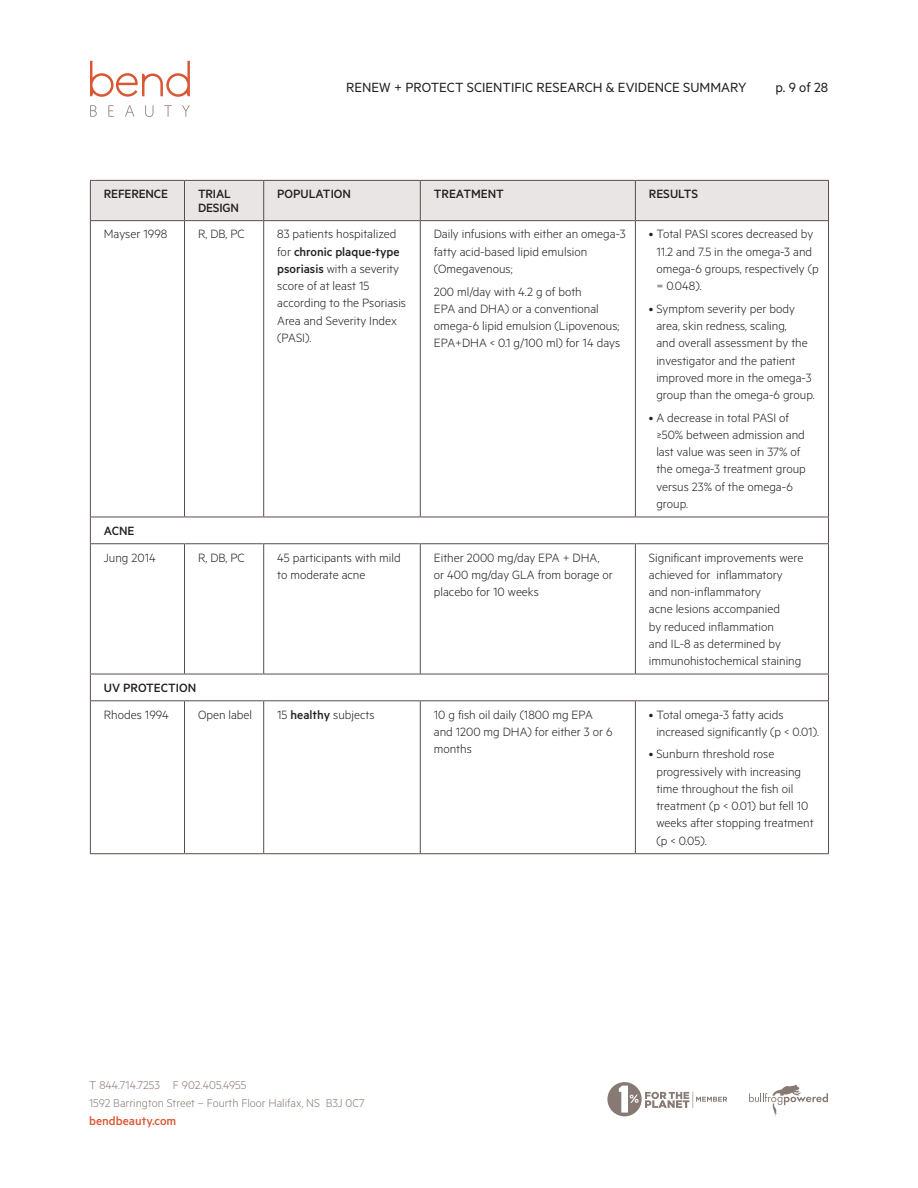
<style>
.page{position:relative;width:918px;height:1188px;background:#fff}
.page>*{position:absolute;margin:0;border:0;box-sizing:border-box;transform-origin:0 0}
.t1{font:15px "Metric";color:#231f20}
.Body{font:300 13.5px/17.2px "Metric";color:#231f20}
.Body-2{font:500 13.5px/13.5px "Metric";color:#231f20}
.t2{font:500 13.5px "Metric";color:#d95833}
.t3{font:300 12.75px/18px "Metric";color:#877a75}
.s1{font-weight:500}
</style>
<div class="page">
<svg style="left:607px;top:1082px;width:120px;height:34px"></svg>
<svg style="left:749px;top:1085px;width:79px;height:31px"></svg>
<svg style="left:90px;top:105px;width:7px;height:12px"></svg>
<svg style="left:108px;top:105px;width:6px;height:12px"></svg>
<svg style="left:125px;top:105px;width:9px;height:12px"></svg>
<svg style="left:145px;top:105px;width:8px;height:12px"></svg>
<svg style="left:164px;top:105px;width:8px;height:12px"></svg>
<svg style="left:182px;top:105px;width:8px;height:12px"></svg>
<svg style="left:90px;top:61px;width:100px;height:36px"></svg>
<div style="left:91px;top:181px;width:737px;height:39px;background:#e8e5e4"></div>
<hr style="left:184px;top:181px;width:1px;height:39px;background:#5b4c4b">
<hr style="left:263px;top:181px;width:1px;height:39px;background:#5b4c4b">
<hr style="left:420px;top:181px;width:1px;height:39px;background:#5b4c4b">
<hr style="left:635px;top:181px;width:1px;height:39px;background:#5b4c4b">
<hr style="left:90px;top:220px;width:94px;height:1px;background:#5b4c4b">
<hr style="left:90px;top:221px;width:1px;height:296px;background:#5b4c4b">
<hr style="left:184px;top:220px;width:80px;height:1px;background:#5b4c4b">
<hr style="left:184px;top:221px;width:1px;height:296px;background:#5b4c4b">
<hr style="left:264px;top:220px;width:156px;height:1px;background:#5b4c4b">
<hr style="left:263px;top:221px;width:1px;height:296px;background:#5b4c4b">
<hr style="left:420px;top:220px;width:215px;height:1px;background:#5b4c4b">
<hr style="left:420px;top:221px;width:1px;height:296px;background:#5b4c4b">
<hr style="left:635px;top:220px;width:194px;height:1px;background:#5b4c4b">
<hr style="left:635px;top:221px;width:1px;height:296px;background:#5b4c4b">
<hr style="left:828px;top:221px;width:1px;height:296px;background:#5b4c4b">
<hr style="left:90px;top:517px;width:94px;height:1px;background:#5b4c4b">
<svg style="left:90px;top:517px;width:1px;height:26px"></svg>
<hr style="left:184px;top:517px;width:80px;height:1px;background:#5b4c4b">
<hr style="left:264px;top:517px;width:156px;height:1px;background:#5b4c4b">
<hr style="left:420px;top:517px;width:215px;height:1px;background:#5b4c4b">
<hr style="left:635px;top:517px;width:194px;height:1px;background:#5b4c4b">
<svg style="left:828px;top:517px;width:1px;height:26px"></svg>
<hr style="left:90px;top:543px;width:94px;height:1px;background:#5b4c4b">
<hr style="left:90px;top:544px;width:1px;height:130px;background:#5b4c4b">
<hr style="left:184px;top:543px;width:80px;height:1px;background:#5b4c4b">
<hr style="left:184px;top:544px;width:1px;height:130px;background:#5b4c4b">
<hr style="left:264px;top:543px;width:156px;height:1px;background:#5b4c4b">
<hr style="left:263px;top:544px;width:1px;height:130px;background:#5b4c4b">
<hr style="left:420px;top:543px;width:215px;height:1px;background:#5b4c4b">
<hr style="left:420px;top:544px;width:1px;height:130px;background:#5b4c4b">
<hr style="left:635px;top:543px;width:194px;height:1px;background:#5b4c4b">
<hr style="left:635px;top:544px;width:1px;height:130px;background:#5b4c4b">
<hr style="left:828px;top:544px;width:1px;height:130px;background:#5b4c4b">
<hr style="left:90px;top:674px;width:94px;height:1px;background:#5b4c4b">
<svg style="left:90px;top:674px;width:1px;height:26px"></svg>
<hr style="left:184px;top:674px;width:80px;height:1px;background:#5b4c4b">
<hr style="left:264px;top:674px;width:156px;height:1px;background:#5b4c4b">
<hr style="left:420px;top:674px;width:215px;height:1px;background:#5b4c4b">
<hr style="left:635px;top:674px;width:194px;height:1px;background:#5b4c4b">
<svg style="left:828px;top:674px;width:1px;height:26px"></svg>
<hr style="left:90px;top:700px;width:94px;height:1px;background:#5b4c4b">
<hr style="left:90px;top:701px;width:1px;height:152px;background:#5b4c4b">
<hr style="left:184px;top:700px;width:80px;height:1px;background:#5b4c4b">
<hr style="left:184px;top:701px;width:1px;height:152px;background:#5b4c4b">
<hr style="left:264px;top:700px;width:156px;height:1px;background:#5b4c4b">
<hr style="left:263px;top:701px;width:1px;height:152px;background:#5b4c4b">
<hr style="left:420px;top:700px;width:215px;height:1px;background:#5b4c4b">
<hr style="left:420px;top:701px;width:1px;height:152px;background:#5b4c4b">
<hr style="left:635px;top:700px;width:194px;height:1px;background:#5b4c4b">
<hr style="left:635px;top:701px;width:1px;height:152px;background:#5b4c4b">
<hr style="left:828px;top:701px;width:1px;height:152px;background:#5b4c4b">
<hr style="left:90px;top:853px;width:94px;height:1px;background:#5b4c4b">
<hr style="left:184px;top:853px;width:80px;height:1px;background:#5b4c4b">
<hr style="left:264px;top:853px;width:156px;height:1px;background:#5b4c4b">
<hr style="left:420px;top:853px;width:215px;height:1px;background:#5b4c4b">
<hr style="left:635px;top:853px;width:194px;height:1px;background:#5b4c4b">
<hr style="left:90px;top:180px;width:94px;height:1px;background:#5b4c4b">
<hr style="left:90px;top:181px;width:1px;height:39px;background:#5b4c4b">
<hr style="left:184px;top:180px;width:80px;height:1px;background:#5b4c4b">
<hr style="left:264px;top:180px;width:156px;height:1px;background:#5b4c4b">
<hr style="left:420px;top:180px;width:215px;height:1px;background:#5b4c4b">
<hr style="left:635px;top:180px;width:194px;height:1px;background:#5b4c4b">
<hr style="left:828px;top:181px;width:1px;height:39px;background:#5b4c4b">
<p class="t1" style="left:346px;top:79px;width:402px">RENEW + PROTECT SCIENTIFIC RESEARCH &amp; EVIDENCE SUMMARY</p>
<p class="t1" style="left:775px;top:79px;width:54px">p. 9 of 28</p>
<p class="Body-2" style="left:104px;top:187px;width:66px">REFERENCE</p>
<p class="Body-2" style="left:198px;top:187px;width:42px">TRIAL<br>DESIGN</p>
<p class="Body-2" style="left:277px;top:187px;width:75px">POPULATION</p>
<p class="Body-2" style="left:434px;top:187px;width:72px">TREATMENT</p>
<p class="Body-2" style="left:649px;top:187px;width:51px">RESULTS</p>
<p class="Body" style="left:104px;top:225px;width:65px">Mayser 1998</p>
<p class="Body" style="left:198px;top:225px;width:48px">R, DB, PC</p>
<p class="Body" style="left:277px;top:225px;width:130px">83 patients hospitalized for <span class="s1">chronic plaque-type psoriasis</span> with a severity score of at least 15 according to the Psoriasis<br>Area and Severity Index (PASI).</p>
<p class="Body" style="left:434px;top:225px;width:193px">Daily infusions with either an omega-3 fatty acid-based lipid emulsion (Omegavenous;</p>
<p class="Body" style="left:656px;top:225px;width:164px;text-indent:-7px">• Total PASI scores decreased by<br>11.2 and 7.5 in the omega-3 and omega-6 groups, respectively (p = 0.048).</p>
<p class="Body" style="left:656px;top:299px;width:160px;text-indent:-7px">• Symptom severity per body area, skin redness, scaling,<br>and overall assessment by the investigator and the patient improved more in the omega-3 group than the omega-6 group.</p>
<p class="Body" style="left:656px;top:408px;width:151px;text-indent:-7px">• A decrease in total PASI of ≥50% between admission and last value was seen in 37% of the omega-3 treatment group versus 23% of the omega-6 group.</p>
<p class="Body" style="left:434px;top:282px;width:188px">200 ml/day with 4.2 g of both<br>EPA and DHA) or a conventional omega-6 lipid emulsion (Lipovenous;<br>EPA+DHA &lt; 0.1 g/100 ml) for 14 days</p>
<p class="Body-2" style="left:104px;top:523px;width:32px">ACNE</p>
<p class="Body" style="left:104px;top:548px;width:54px">Jung 2014</p>
<p class="Body" style="left:198px;top:548px;width:48px">R, DB, PC</p>
<p class="Body" style="left:277px;top:548px;width:125px">45 participants with mild to moderate acne</p>
<p class="Body" style="left:434px;top:548px;width:181px">Either 2000 mg/day EPA + DHA, or 400 mg/day GLA from borage or placebo for 10 weeks</p>
<p class="Body" style="left:649px;top:548px;width:156px">Significant improvements were achieved for inflammatory and non-inflammatory<br>acne lesions accompanied<br>by reduced inflammation<br>and IL-8 as determined by immunohistochemical staining</p>
<p class="Body-2" style="left:104px;top:680px;width:94px">UV PROTECTION</p>
<p class="Body" style="left:104px;top:705px;width:67px">Rhodes 1994</p>
<p class="Body" style="left:198px;top:705px;width:56px">Open label</p>
<p class="Body" style="left:277px;top:705px;width:99px">15 <span class="s1">healthy</span> subjects</p>
<p class="Body" style="left:434px;top:705px;width:180px">10 g fish oil daily (1800 mg EPA and 1200 mg DHA) for either 3 or 6 months</p>
<p class="Body" style="left:656px;top:705px;width:164px;text-indent:-7px">• Total omega-3 fatty acids increased significantly (p &lt; 0.01).</p>
<p class="Body" style="left:656px;top:745px;width:159px;text-indent:-7px">• Sunburn threshold rose progressively with increasing time throughout the fish oil treatment (p &lt; 0.01) but fell 10 weeks after stopping treatment (p &lt; 0.05).</p>
<p class="t3" style="left:89px;top:1076px;width:277px">T 844.714.7253 F 902.405.4955<br>1592 Barrington Street – Fourth Floor Halifax, NS B3J 0C7</p>
<p class="t2" style="left:89px;top:1113px;width:89px">bendbeauty.com</p>
</div>
